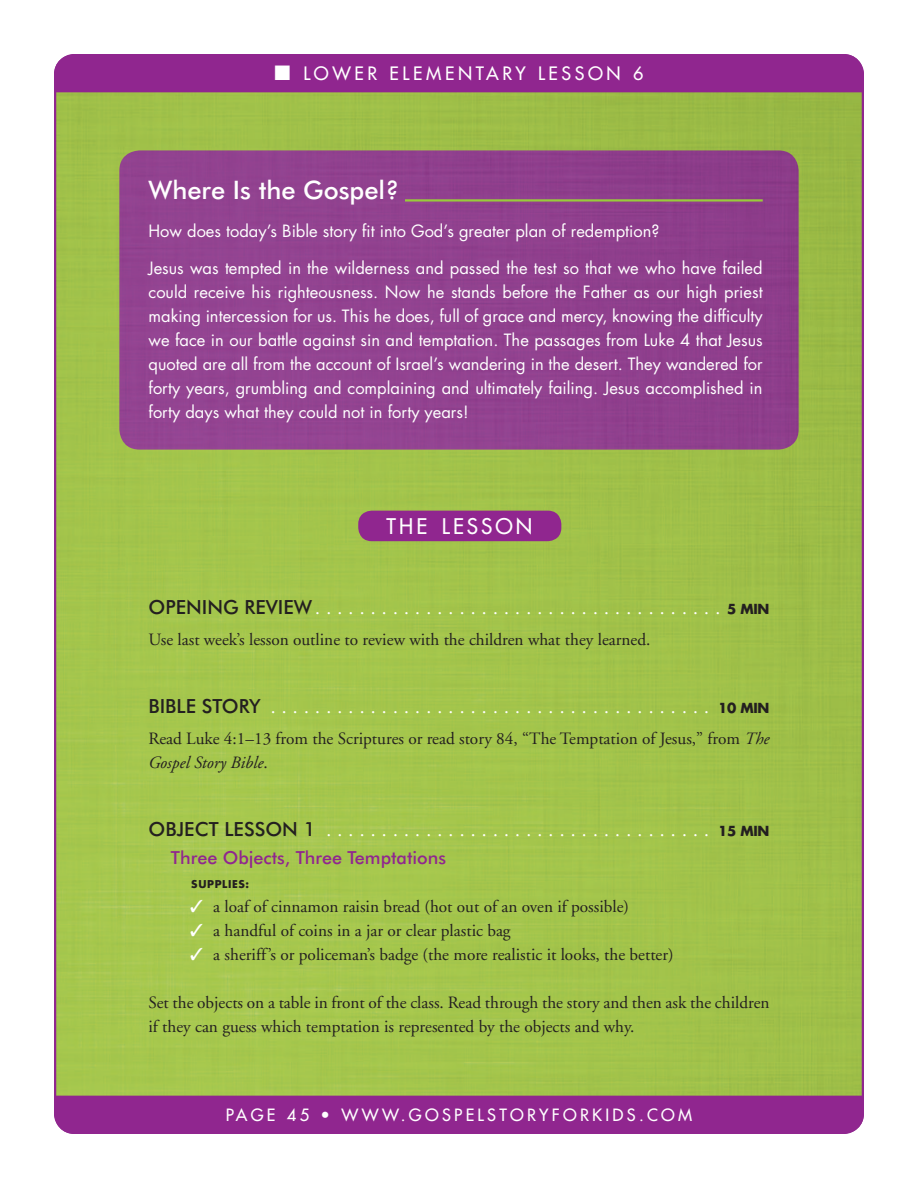
<style>
.page{position:relative;width:918px;height:1188px;background:#fff}
.page>*{position:absolute;margin:0;border:0;box-sizing:border-box;transform-origin:0 0}
.WIJ_HED{font:500 25.5px "Futura BT";color:#fff}
.Head{font:21px "Futura";letter-spacing:.145em;color:#fff}
.SUB_1{font:19.5px "Adobe Garamond";color:#fff}
.LS_Subhead_2{font:500 18px "Futura BT";color:#90268f}
.t1{font:18px "Futura";letter-spacing:.2em;color:#fff}
.TXT{font:17.25px/24px "Adobe Garamond";color:#231f20}
.WIJ_Txt{font:16.5px/24px "Futura";color:#fff;text-align:justify}
.t2{font:16.5px "Futura";letter-spacing:.2em;color:#fff}
.LS_Supply_List_Inden{font:700 10.5px "Futura";letter-spacing:.06em;color:#231f20}
.s1{font-family:"Futura BT";font-weight:500;color:#231f20}
.s2{font-family:"Futura";font-weight:700;font-size:13.5px;color:#231f20}
.s3{font-style:italic}
.s4{color:#fff}
</style>
<div class="page">
<img style="left:57px;top:92px;width:804px;height:1004px">
<div style="left:54px;top:54px;width:810px;height:38px;background:#90268f"></div>
<div style="left:54px;top:1096px;width:810px;height:38px;background:#90268f"></div>
<div style="left:119px;top:150px;width:680px;height:300px;background:#91418f"></div>
<hr style="left:405px;top:199px;width:358px;height:3px;background:#99ca3b">
<div style="left:358px;top:511px;width:203px;height:30px;background:#90268f;border-radius:14px"></div>
<p class="t1" style="left:274px;top:62px;width:371px">■ LOWER ELEMENTARY LESSON 6</p>
<p class="WIJ_HED" style="left:148px;top:175px;width:252px">Where Is the Gospel?</p>
<p class="WIJ_Txt" style="left:148px;top:219px;width:513px">How does today’s Bible story fit into God’s greater plan of redemption?</p>
<p class="WIJ_Txt" style="left:148px;top:256px;width:616px">Jesus was tempted in the wilderness and passed the test so that we who have failed could receive his righteousness. Now he stands before the Father as our high priest making intercession for us. This he does, full of grace and mercy, knowing the difficulty we face in our battle against sin and temptation. The passages from Luke 4 that Jesus quoted are all from the account of Israel’s wandering in the desert. They wandered for forty years, grumbling and complaining and ultimately failing. Jesus accomplished in forty days what they could not in forty years!</p>
<p class="Head" style="left:387px;top:513px;width:147px">THE LESSON</p>
<p class="SUB_1" style="left:148px;top:598px;width:623px"><span class="s1">OPENING REVIEW</span>..................................... <span class="s2">5 MIN</span></p>
<p class="TXT" style="left:148px;top:628px;width:504px">Use last week’s lesson outline to review with the children what they learned.</p>
<p class="SUB_1" style="left:148px;top:697px;width:623px"><span class="s1">BIBLE STORY</span> ........................................ <span class="s2">10 MIN</span></p>
<p class="TXT" style="left:148px;top:727px;width:623px">Read Luke 4:1–13 from the Scriptures or read story 84, “The Temptation of Jesus,” from <span class="s3">The<br>Gospel Story Bible</span>.</p>
<p class="SUB_1" style="left:148px;top:820px;width:623px"><span class="s1">OBJECT LESSON 1</span> ................................... <span class="s2">15 MIN</span></p>
<p class="LS_Subhead_2" style="left:171px;top:847px;width:277px">Three Objects, Three Temptations</p>
<p class="LS_Supply_List_Inden" style="left:191px;top:877px;width:60px">SUPPLIES:</p>
<p class="TXT" style="left:190px;top:895px;width:440px"><span class="s4">✓</span> a loaf of cinnamon raisin bread (hot out of an oven if possible)</p>
<p class="TXT" style="left:190px;top:919px;width:322px"><span class="s4">✓</span> a handful of coins in a jar or clear plastic bag</p>
<p class="TXT" style="left:190px;top:943px;width:485px"><span class="s4">✓</span> a sheriff’s or policeman’s badge (the more realistic it looks, the better)</p>
<p class="TXT" style="left:148px;top:991px;width:623px">Set the objects on a table in front of the class. Read through the story and then ask the children if they can guess which temptation is represented by the objects and why.</p>
<p class="t2" style="left:226px;top:1105px;width:468px">PAGE 45 • WWW.GOSPELSTORYFORKIDS.COM</p>
</div>
